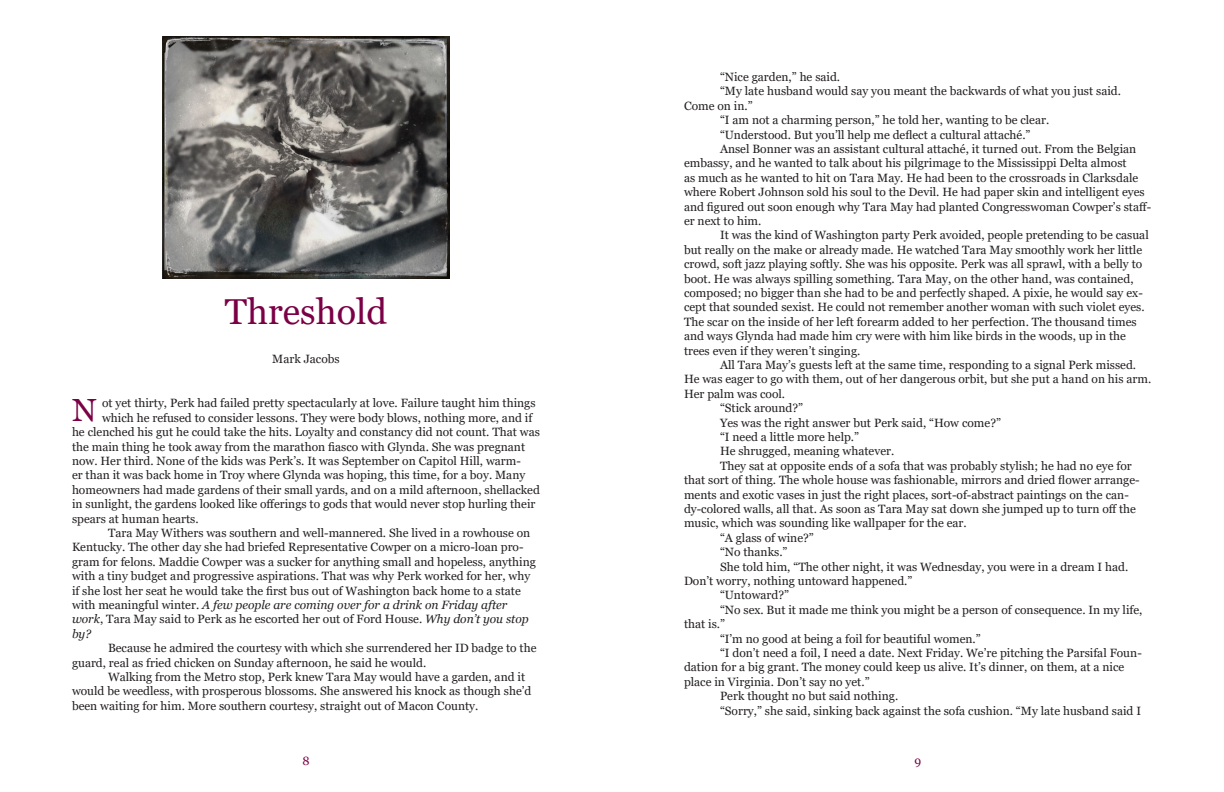
<style>
.page{position:relative;width:1224px;height:792px;background:#fff}
.page>*{position:absolute;margin:0;border:0;box-sizing:border-box;transform-origin:0 0}
.t1{font:36px "Georgia";color:#7b0046}
.t2{font:32px "Georgia";color:#7b0046}
.t3{font:12px/14.4px "Georgia";color:#231f20}
.t4{font:12px "Georgia";color:#7b0046}
.s1{font-style:italic}
</style>
<div class="page">
<img style="left:162px;top:36px;width:288px;height:242px">
<p class="t1" style="left:225px;top:290px;width:164px">Threshold</p>
<p class="t3" style="left:272px;top:352px;width:69px">Mark Jacobs</p>
<p class="t3" style="left:102px;top:396px;width:435px">ot yet thirty, Perk had failed pretty spectacularly at love. Failure taught him things</p>
<p class="t3" style="left:102px;top:411px;width:432px">which he refused to consider lessons. They were body blows, nothing more, and if</p>
<p class="t3" style="left:72px;top:425px;width:470px">he clenched his gut he could take the hits. Loyalty and constancy did not count. That was</p>
<p class="t3" style="left:72px;top:440px;width:455px">the main thing he took away from the marathon fiasco with Glynda. She was pregnant</p>
<p class="t3" style="left:72px;top:454px;width:451px">now. Her third. None of the kids was Perk’s. It was September on Capitol Hill, warm-</p>
<p class="t3" style="left:72px;top:468px;width:455px">er than it was back home in Troy where Glynda was hoping, this time, for a boy. Many</p>
<p class="t3" style="left:72px;top:483px;width:469px">homeowners had made gardens of their small yards, and on a mild afternoon, shellacked</p>
<p class="t3" style="left:72px;top:497px;width:465px">in sunlight, the gardens looked like offerings to gods that would never stop hurling their</p>
<p class="t3" style="left:72px;top:512px;width:128px">spears at human hearts.</p>
<p class="t3" style="left:72px;top:526px;width:465px;text-indent:36px">Tara May Withers was southern and well-mannered. She lived in a rowhouse on Kentucky. The other day she had briefed Representative Cowper on a micro-loan pro&shy;gram for felons. Maddie Cowper was a sucker for anything small and hopeless, anything with a tiny budget and progressive aspirations. That was why Perk worked for her, why if she lost her seat he would take the first bus out of Washington back home to a state with meaningful winter. <span class="s1">A few people are coming over for a drink on Friday after work</span>, Tara May said to Perk as he escorted her out of Ford House. <span class="s1">Why don’t you stop by?</span></p>
<p class="t3" style="left:72px;top:641px;width:466px;text-indent:36px">Because he admired the courtesy with which she surrendered her ID badge to the guard, real as fried chicken on Sunday afternoon, he said he would.</p>
<p class="t3" style="left:72px;top:670px;width:461px;text-indent:36px">Walking from the Metro stop, Perk knew Tara May would have a garden, and it would be weedless, with prosperous blossoms. She answered his knock as though she’d been waiting for him. More southern courtesy, straight out of Macon County.</p>
<p class="t2" style="left:72px;top:391px;width:26px">N</p>
<p class="t3" style="left:720px;top:70px;width:122px">“Nice garden,” he said.</p>
<p class="t3" style="left:684px;top:84px;width:439px;text-indent:36px">“My late husband would say you meant the backwards of what you just said.<br>Come on in.”</p>
<p class="t3" style="left:720px;top:113px;width:331px">“I am not a charming person,” he told her, wanting to be clear.</p>
<p class="t3" style="left:720px;top:128px;width:312px">“Understood. But you’ll help me deflect a cultural attaché.”</p>
<p class="t3" style="left:684px;top:142px;width:469px;text-indent:36px">Ansel Bonner was an assistant cultural attaché, it turned out. From the Belgian embassy, and he wanted to talk about his pilgrimage to the Mississippi Delta almost<br>as much as he wanted to hit on Tara May. He had been to the crossroads in Clarksdale where Robert Johnson sold his soul to the Devil. He had paper skin and intelligent eyes and figured out soon enough why Tara May had planted Congresswoman Cowper’s staff&shy;er next to him.</p>
<p class="t3" style="left:684px;top:228px;width:466px;text-indent:36px">It was the kind of Washington party Perk avoided, people pretending to be casual but really on the make or already made. He watched Tara May smoothly work her little crowd, soft jazz playing softly. She was his opposite. Perk was all sprawl, with a belly to boot. He was always spilling something. Tara May, on the other hand, was contained, composed; no bigger than she had to be and perfectly shaped. A pixie, he would say ex&shy;cept that sounded sexist. He could not remember another woman with such violet eyes.<br>The scar on the inside of her left forearm added to her perfection. The thousand times and ways Glynda had made him cry were with him like birds in the woods, up in the trees even if they weren’t singing.</p>
<p class="t3" style="left:684px;top:358px;width:469px;text-indent:36px">All Tara May’s guests left at the same time, responding to a signal Perk missed.<br>He was eager to go with them, out of her dangerous orbit, but she put a hand on his arm.<br>Her palm was cool.</p>
<p class="t3" style="left:720px;top:401px;width:85px">“Stick around?”</p>
<p class="t3" style="left:720px;top:416px;width:283px">Yes was the right answer but Perk said, “How come?”</p>
<p class="t3" style="left:720px;top:430px;width:141px">“I need a little more help.”</p>
<p class="t3" style="left:720px;top:444px;width:176px">He shrugged, meaning whatever.</p>
<p class="t3" style="left:684px;top:459px;width:457px;text-indent:36px">They sat at opposite ends of a sofa that was probably stylish; he had no eye for that sort of thing. The whole house was fashionable, mirrors and dried flower arrange&shy;ments and exotic vases in just the right places, sort-of-abstract paintings on the can&shy;dy-colored walls, all that. As soon as Tara May sat down she jumped up to turn off the music, which was sounding like wallpaper for the ear.</p>
<p class="t3" style="left:720px;top:531px;width:95px">“A glass of wine?”</p>
<p class="t3" style="left:720px;top:545px;width:69px">“No thanks.”</p>
<p class="t3" style="left:684px;top:560px;width:446px;text-indent:36px">She told him, “The other night, it was Wednesday, you were in a dream I had.<br>Don’t worry, nothing untoward happened.”</p>
<p class="t3" style="left:720px;top:588px;width:71px">“Untoward?”</p>
<p class="t3" style="left:684px;top:603px;width:460px;text-indent:36px">“No sex. But it made me think you might be a person of consequence. In my life, that is.”</p>
<p class="t3" style="left:720px;top:632px;width:262px">“I’m no good at being a foil for beautiful women.”</p>
<p class="t3" style="left:684px;top:646px;width:459px;text-indent:36px">“I don’t need a foil, I need a date. Next Friday. We’re pitching the Parsifal Foun&shy;dation for a big grant. The money could keep us alive. It’s dinner, on them, at a nice place in Virginia. Don’t say no yet.”</p>
<p class="t3" style="left:720px;top:689px;width:180px">Perk thought no but said nothing.</p>
<p class="t3" style="left:720px;top:704px;width:423px">“Sorry,” she said, sinking back against the sofa cushion. “My late husband said I</p>
<p class="t4" style="left:302px;top:754px;width:9px">8</p>
<p class="t4" style="left:915px;top:754px;width:8px">9</p>
</div>
